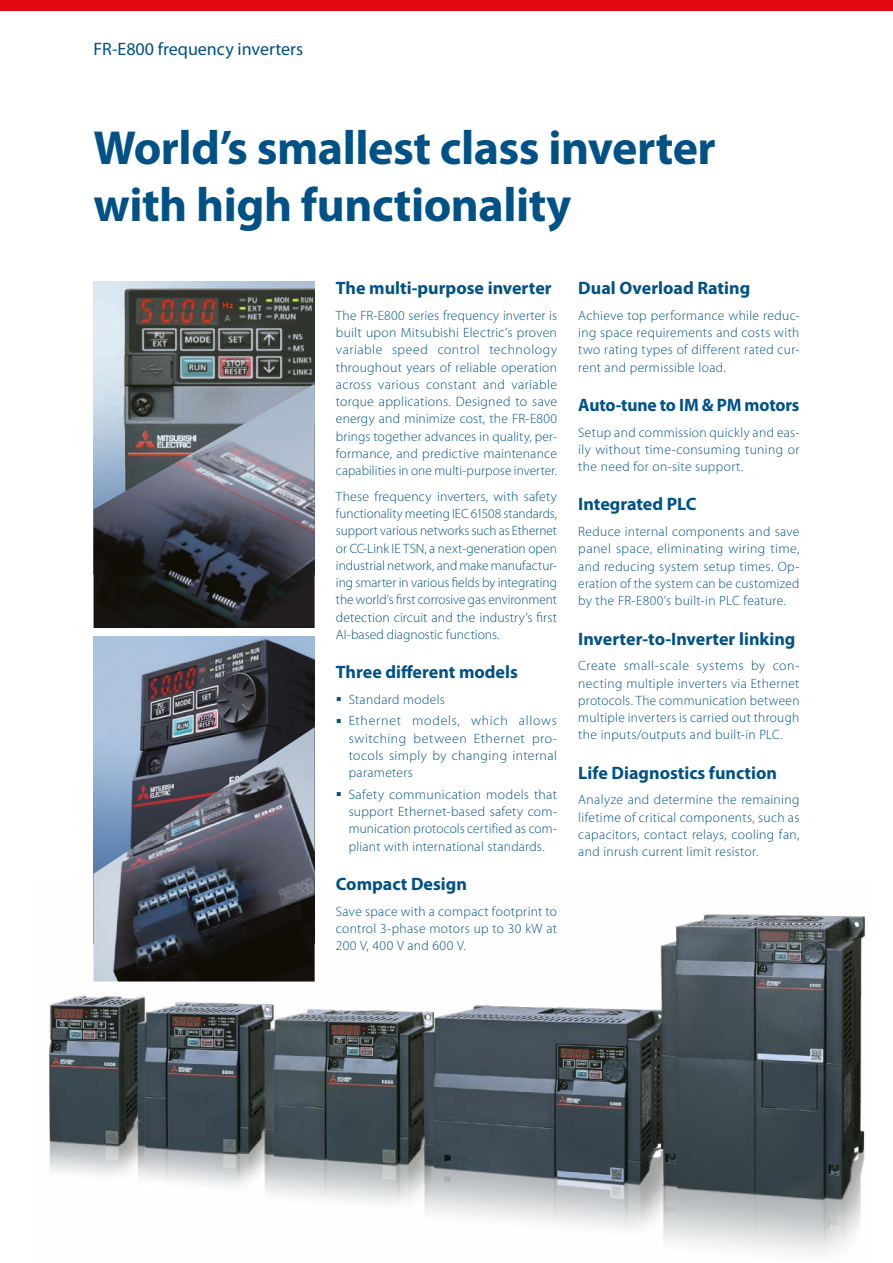
<style>
.page{position:relative;width:893px;height:1263px;background:#fff}
.page>*{position:absolute;margin:0;border:0;box-sizing:border-box;transform-origin:0 0}
.t1{font:700 48px/57.6px "Myriad Pro";letter-spacing:-.01em;color:#005186}
.t2{font:700 18px "Myriad Pro";color:#005186}
.t3{font:18px "Myriad Pro";color:#005186}
.t4{font:300 13.5px/17.2px "Myriad Pro";letter-spacing:.025em;color:#005186;text-align:justify}
.t5{font:300 13.5px/21.5px "Myriad Pro";letter-spacing:.05em;color:#005186}
</style>
<div class="page">
<img style="left:94px;top:281px;width:221px;height:103px">
<img style="left:94px;top:384px;width:221px;height:244px">
<img style="left:94px;top:636px;width:221px;height:91px">
<img style="left:94px;top:727px;width:221px;height:156px">
<img style="left:46px;top:883px;width:820px;height:371px">
<div style="left:0;top:0;width:893px;height:10px;background:#e30613"></div>
<h2 class="t3" style="left:94px;top:42px;width:211px">FR-E800 frequency inverters</h2>
<h1 class="t1" style="left:94px;top:123px;width:624px">World’s smallest class inverter with high functionality</h1>
<h2 class="t2" style="left:336px;top:281px;width:217px">The multi-purpose inverter</h2>
<p class="t4" style="left:336px;top:308px;width:223px">The FR-E800 series frequency inverter is built upon Mitsubishi Electric’s proven variable speed control technology throughout years of reliable operation across various constant and variable torque applications. Designed to save energy and minimize cost, the FR-E800 brings together advances in quality, per&shy;formance, and predictive maintenance capabilities in one multi-purpose inverter.</p>
<p class="t4" style="left:336px;top:489px;width:223px">These frequency inverters, with safety functionality meeting IEC 61508 standards, support various networks such as Ethernet or CC-Link IE TSN, a next-generation open industrial network, and make manufactur&shy;ing smarter in various fields by integrating the world’s first corrosive gas environment detection circuit and the industry’s first AI-based diagnostic functions.</p>
<h2 class="t2" style="left:336px;top:665px;width:183px">Three different models</h2>
<p class="t5" style="left:349px;top:690px;width:210px">Standard models<br>Ethernet models, which allows</p>
<p class="t4" style="left:349px;top:731px;width:210px">switching between Ethernet pro&shy;tocols simply by changing internal parameters</p>
<p class="t4" style="left:349px;top:787px;width:210px">Safety communication models that support Ethernet-based safety com&shy;munication protocols certified as com&shy;pliant with international standards.</p>
<h2 class="t2" style="left:336px;top:877px;width:133px">Compact Design</h2>
<p class="t4" style="left:336px;top:903px;width:223px">Save space with a compact footprint to control 3-phase motors up to 30 kW at 200 V, 400 V and 600 V.</p>
<h2 class="t2" style="left:578px;top:281px;width:173px">Dual Overload Rating</h2>
<p class="t4" style="left:578px;top:308px;width:223px">Achieve top performance while reduc&shy;ing space requirements and costs with two rating types of different rated cur&shy;rent and permissible load.</p>
<h2 class="t2" style="left:578px;top:398px;width:223px">Auto-tune to IM &amp; PM motors</h2>
<p class="t4" style="left:578px;top:425px;width:223px">Setup and commission quickly and eas&shy;ily without time-consuming tuning or the need for on-site support.</p>
<h2 class="t2" style="left:578px;top:497px;width:120px">Integrated PLC</h2>
<p class="t4" style="left:578px;top:524px;width:223px">Reduce internal components and save panel space, eliminating wiring time, and reducing system setup times. Op&shy;eration of the system can be customized by the FR-E800’s built-in PLC feature.</p>
<h2 class="t2" style="left:578px;top:631px;width:219px">Inverter-to-Inverter linking</h2>
<p class="t4" style="left:578px;top:658px;width:223px">Create small-scale systems by con&shy;necting multiple inverters via Ethernet protocols. The communication between multiple inverters is carried out through the inputs/outputs and built-in PLC.</p>
<h2 class="t2" style="left:578px;top:765px;width:200px">Life Diagnostics function</h2>
<p class="t4" style="left:578px;top:792px;width:223px">Analyze and determine the remaining lifetime of critical components, such as capacitors, contact relays, cooling fan, and inrush current limit resistor.</p>
</div>
